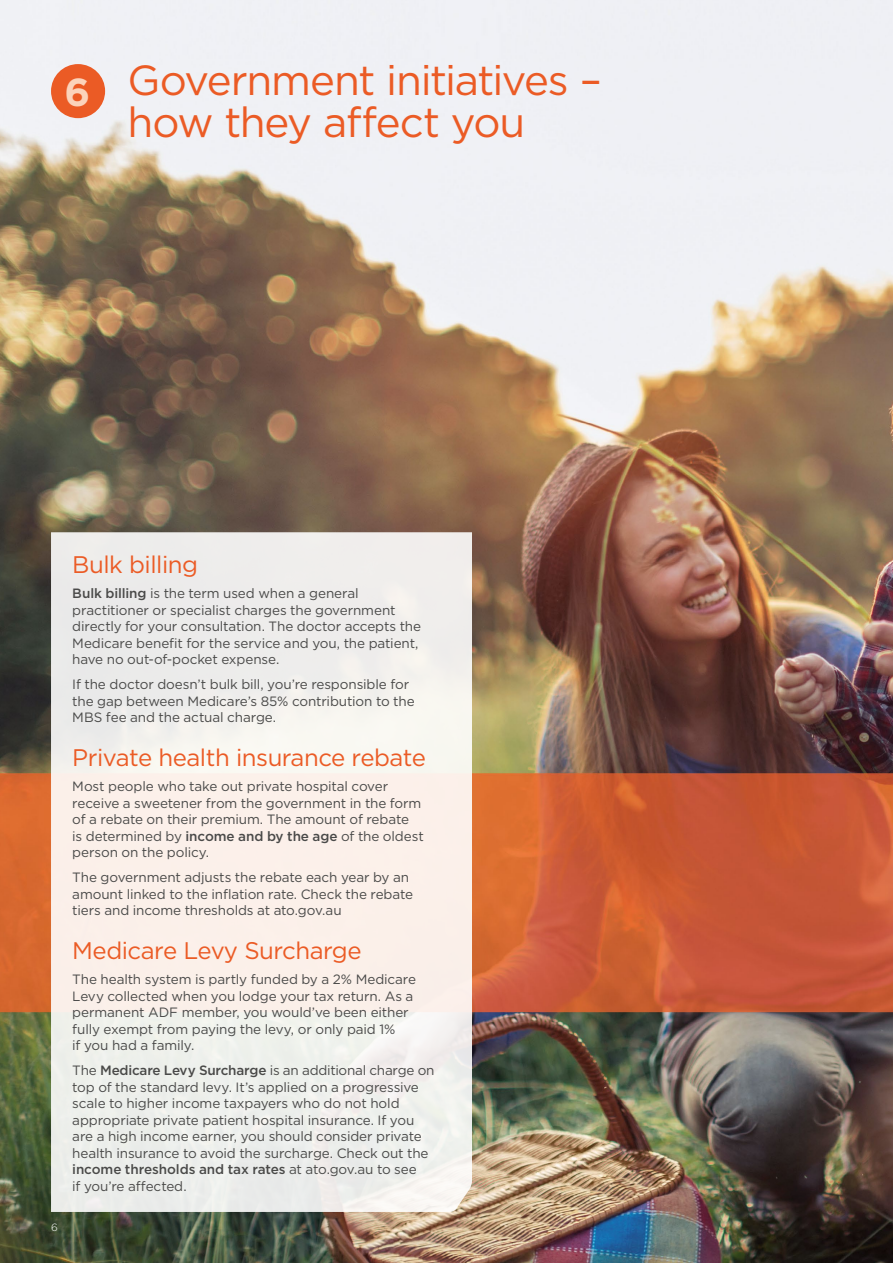
<style>
.page{position:relative;width:893px;height:1263px;background:#fff}
.page>*{position:absolute;margin:0;border:0;box-sizing:border-box;transform-origin:0 0}
.t1{font:42px/42px "Gotham";letter-spacing:-.03em;color:#eb5b25;text-align:center}
.t2{font:24px "Gotham";letter-spacing:-.02em;color:#eb5b25}
.t3{font:13.5px/16.5px "Gotham";letter-spacing:-.01em;color:#4a4a49}
.t4{font:300 10.5px "Gotham";color:#fff}
.s1{font-weight:500}
</style>
<div class="page">
<img style="left:0;top:0;width:893px;height:1263px">
<div style="left:51px;top:64px;width:54px;height:54px;background:#eb5b25;border-radius:50%"></div>
<svg style="left:51px;top:532px;width:421px;height:680px;fill:#f3f0eb"></svg>
<h1 class="t1" style="left:64px;top:58px;width:539px"><sub>6</sub> Government initiatives – how they affect you</h1>
<p class="t4" style="left:51px;top:1220px;width:8px">6</p>
<h2 class="t2" style="left:72px;top:549px;width:127px">Bulk billing</h2>
<p class="t3" style="left:72px;top:585px;width:350px"><span class="s1">Bulk billing</span> is the term used when a general practitioner or specialist charges the government directly for your consultation. The doctor accepts the Medicare benefit for the service and you, the patient, have no out-of-pocket expense.</p>
<p class="t3" style="left:72px;top:676px;width:344px">If the doctor doesn’t bulk bill, you’re responsible for the gap between Medicare’s 85% contribution to the<br>MBS fee and the actual charge.</p>
<h2 class="t2" style="left:72px;top:742px;width:355px">Private health insurance rebate</h2>
<p class="t3" style="left:72px;top:778px;width:353px">Most people who take out private hospital cover receive a sweetener from the government in the form of a rebate on their premium. The amount of rebate<br>is determined by <span class="s1">income and by the age</span> of the oldest person on the policy.</p>
<p class="t3" style="left:72px;top:869px;width:342px">The government adjusts the rebate each year by an amount linked to the inflation rate. Check the rebate tiers and income thresholds at ato.gov.au</p>
<h2 class="t2" style="left:72px;top:935px;width:291px">Medicare Levy Surcharge</h2>
<p class="t3" style="left:72px;top:971px;width:345px">The health system is partly funded by a 2% Medicare Levy collected when you lodge your tax return. As a permanent ADF member, you would’ve been either fully exempt from paying the levy, or only paid 1%<br>if you had a family.</p>
<p class="t3" style="left:72px;top:1062px;width:364px">The <span class="s1">Medicare Levy Surcharge</span> is an additional charge on top of the standard levy. It’s applied on a progressive scale to higher income taxpayers who do not hold appropriate private patient hospital insurance. If you are a high income earner, you should consider private health insurance to avoid the surcharge. Check out the <span class="s1">income thresholds and tax rates</span> at ato.gov.au to see<br>if you’re affected.</p>
</div>
